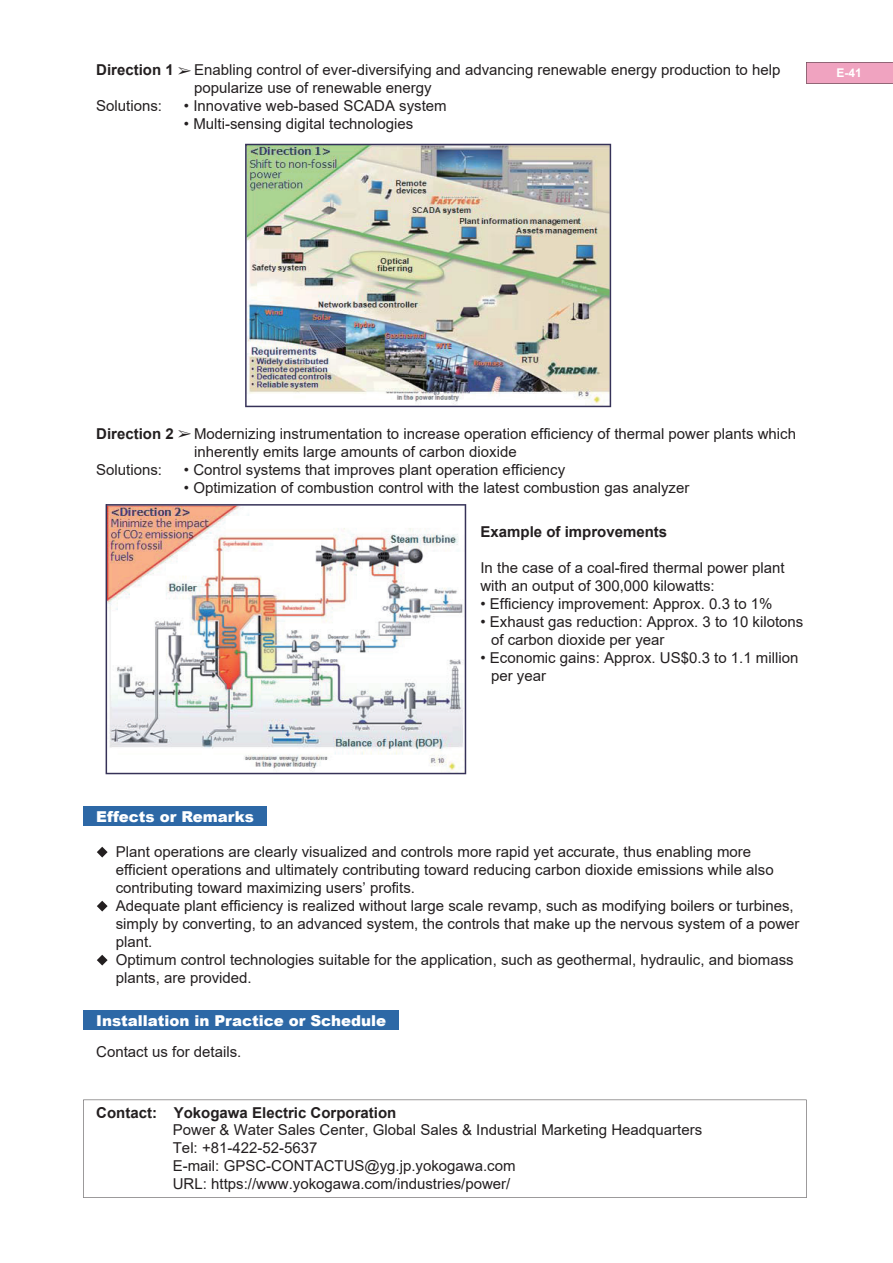
<style>
.page{position:relative;width:893px;height:1263px;background:#fff}
.page>*{position:absolute;margin:0;border:0;box-sizing:border-box;transform-origin:0 0}
.t1{font:15px/18px "Arial";color:#231f20}
.t2{font:700 15px "Arial";color:#231f20}
.t3{font:900 15px "Arial";color:#fff}
.t4{font:700 12px "Arial";color:#fff}
</style>
<div class="page">
<div style="left:84px;top:806px;width:183px;height:20px;background:#2d68a6"></div>
<svg style="left:806px;top:62px;width:87px;height:22px;background:#e69cb8"></svg>
<svg style="left:83px;top:1100px;width:724px;height:98px"></svg>
<img style="left:245px;top:144px;width:366px;height:263px">
<img style="left:106px;top:504px;width:360px;height:270px">
<div style="left:84px;top:1010px;width:315px;height:20px;background:#2d68a6"></div>
<svg style="left:97px;top:847px;width:11px;height:10px"></svg>
<svg style="left:97px;top:901px;width:11px;height:10px"></svg>
<svg style="left:97px;top:955px;width:11px;height:10px"></svg>
<p class="t2" style="left:96px;top:59px;width:79px">Direction 1</p>
<p class="t1" style="left:194px;top:61px;width:588px">Enabling control of ever-diversifying and advancing renewable energy production to help popularize use of renewable energy</p>
<p class="t1" style="left:96px;top:97px;width:67px">Solutions:</p>
<p class="t1" style="left:184px;top:97px;width:264px">• Innovative web-based SCADA system</p>
<p class="t1" style="left:184px;top:115px;width:231px">• Multi-sensing digital technologies</p>
<p class="t4" style="left:836px;top:65px;width:27px">E-41</p>
<p class="t2" style="left:96px;top:423px;width:79px">Direction 2</p>
<p class="t1" style="left:194px;top:425px;width:603px">Modernizing instrumentation to increase operation efficiency of thermal power plants which inherently emits large amounts of carbon dioxide</p>
<p class="t1" style="left:96px;top:460px;width:67px">Solutions:</p>
<p class="t1" style="left:184px;top:460px;width:383px">• Control systems that improves plant operation efficiency</p>
<p class="t1" style="left:184px;top:478px;width:507px">• Optimization of combustion control with the latest combustion gas analyzer</p>
<p class="t3" style="left:96px;top:805px;width:159px">Effects or Remarks</p>
<p class="t2" style="left:480px;top:522px;width:188px">Example of improvements</p>
<p class="t1" style="left:480px;top:559px;width:306px">In the case of a coal-fired thermal power plant with an output of 300,000 kilowatts:</p>
<p class="t1" style="left:480px;top:595px;width:294px">• Efficiency improvement: Approx. 0.3 to 1%</p>
<p class="t1" style="left:491px;top:613px;width:314px;text-indent:-11px">• Exhaust gas reduction: Approx. 3 to 10 kilotons of carbon dioxide per year</p>
<p class="t1" style="left:491px;top:649px;width:309px;text-indent:-11px">• Economic gains: Approx. US$0.3 to 1.1 million per year</p>
<p class="t1" style="left:116px;top:843px;width:685px">Plant operations are clearly visualized and controls more rapid yet accurate, thus enabling more efficient operations and ultimately contributing toward reducing carbon dioxide emissions while also contributing toward maximizing users’ profits.<br>Adequate plant efficiency is realized without large scale revamp, such as modifying boilers or turbines, simply by converting, to an advanced system, the controls that make up the nervous system of a power plant.<br>Optimum control technologies suitable for the application, such as geothermal, hydraulic, and biomass plants, are provided.</p>
<p class="t3" style="left:96px;top:1009px;width:291px">Installation in Practice or Schedule</p>
<p class="t1" style="left:96px;top:1043px;width:147px">Contact us for details.</p>
<p class="t2" style="left:96px;top:1102px;width:302px">Contact: Yokogawa Electric Corporation</p>
<p class="t1" style="left:173px;top:1121px;width:531px">Power &amp; Water Sales Center, Global Sales &amp; Industrial Marketing Headquarters Tel: +81-422-52-5637<br>E-mail: GPSC-CONTACTUS@yg.jp.yokogawa.com<br>URL: https://www.yokogawa.com/industries/power/</p>
</div>
